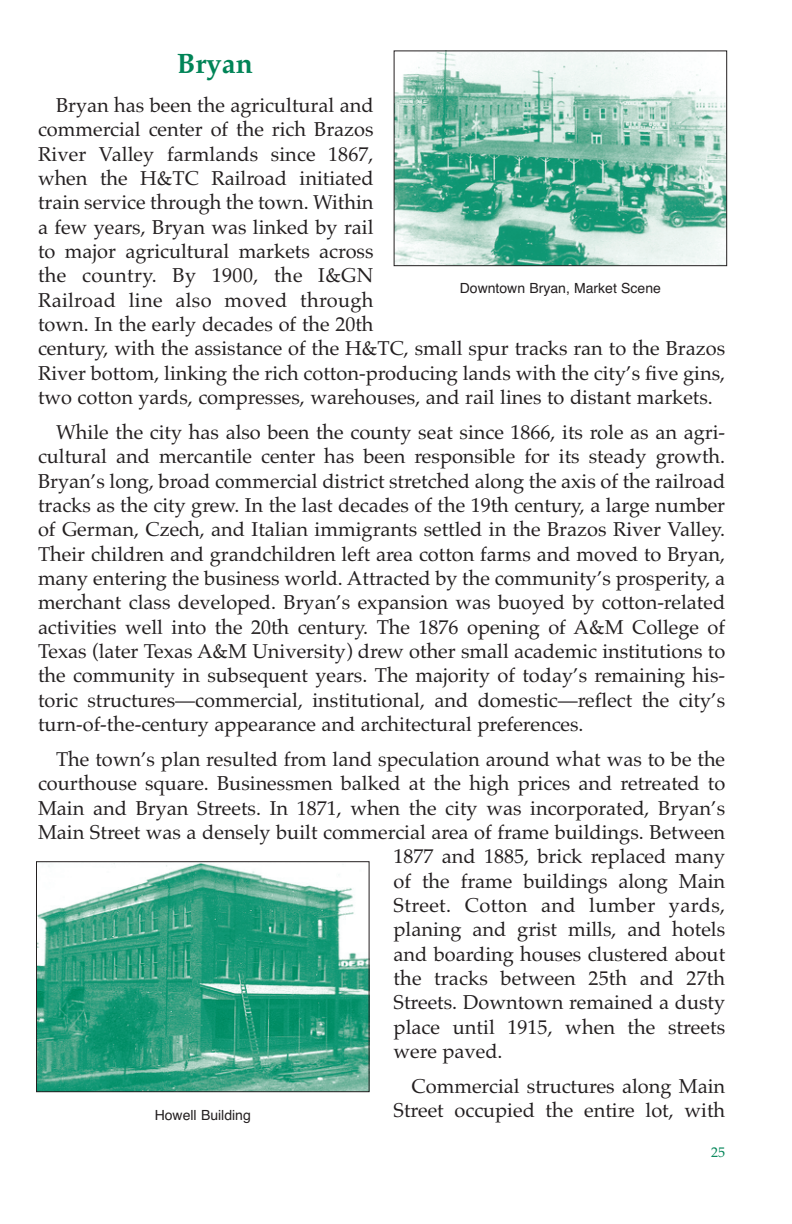
<style>
.page{position:relative;width:792px;height:1224px;background:#fff}
.page>*{position:absolute;margin:0;border:0;box-sizing:border-box;transform-origin:0 0}
.t1{font:700 28px "Palatino";color:#008457}
.t2{font:20px/24.4px "Palatino";color:#231f20}
.t3{font:20px "Palatino";letter-spacing:.02em;color:#231f20}
.t4{font:14px "Helvetica";color:#231f20}
.t5{font:14px "Palatino";color:#008457}
</style>
<div class="page">
<img style="left:38px;top:863px;width:330px;height:227px">
<div style="left:36px;top:861px;width:334px;height:231px;border:1px solid #231f20"></div>
<img style="left:396px;top:52px;width:329px;height:212px">
<div style="left:394px;top:50px;width:333px;height:216px;border:1px solid #231f20"></div>
<h1 class="t1" style="left:177px;top:53px;width:78px">Bryan</h1>
<p class="t2" style="left:38px;top:95px;width:689px;text-indent:18px">Bryan has been the agricultural and<br>commercial center of the rich Brazos<br>River Valley farmlands since 1867,<br>when the H&amp;TC Railroad initiated<br>train service through the town. Within<br>a few years, Bryan was linked by rail<br>to major agricultural markets across<br>the country. By 1900, the I&amp;GN<br>Railroad line also moved through<br>town. In the early decades of the 20th<br>century, with the assistance of the H&amp;TC, small spur tracks ran to the Brazos River bottom, linking the rich cotton-producing lands with the city’s five gins, two cotton yards, compresses, warehouses, and rail lines to distant markets.</p>
<p class="t2" style="left:38px;top:422px;width:689px;text-align:justify;text-indent:18px">While the city has also been the county seat since 1866, its role as an agri&shy;cultural and mercantile center has been responsible for its steady growth.<br>Bryan’s long, broad commercial district stretched along the axis of the railroad tracks as the city grew. In the last decades of the 19th century, a large number of German, Czech, and Italian immigrants settled in the Brazos River Valley.<br>Their children and grandchildren left area cotton farms and moved to Bryan, many entering the business world. Attracted by the community’s prosperity, a merchant class developed. Bryan’s expansion was buoyed by cotton-related activities well into the 20th century. The 1876 opening of A&amp;M College of Texas (later Texas A&amp;M University) drew other small academic institutions to the community in subsequent years. The majority of today’s remaining his&shy;toric structures—commercial, institutional, and domestic—reflect the city’s turn-of-the-century appearance and architectural preferences.</p>
<p class="t2" style="left:56px;top:749px;width:671px">The town’s plan resulted from land speculation around what was to be the</p>
<p class="t2" style="left:38px;top:774px;width:689px">courthouse square. Businessmen balked at the high prices and retreated to</p>
<p class="t2" style="left:38px;top:798px;width:689px">Main and Bryan Streets. In 1871, when the city was incorporated, Bryan’s</p>
<p class="t2" style="left:38px;top:822px;width:689px">Main Street was a densely built commercial area of frame buildings. Between</p>
<p class="t2" style="left:394px;top:847px;width:333px">1877 and 1885, brick replaced many</p>
<p class="t2" style="left:394px;top:871px;width:333px">of the frame buildings along Main</p>
<p class="t3" style="left:394px;top:897px;width:333px">Street. Cotton and lumber yards,</p>
<p class="t2" style="left:394px;top:920px;width:333px">planing and grist mills, and hotels</p>
<p class="t2" style="left:394px;top:944px;width:333px">and boarding houses clustered about</p>
<p class="t2" style="left:394px;top:968px;width:333px">the tracks between 25th and 27th</p>
<p class="t2" style="left:394px;top:993px;width:333px">Streets. Downtown remained a dusty</p>
<p class="t2" style="left:394px;top:1017px;width:333px">place until 1915, when the streets</p>
<p class="t2" style="left:394px;top:1041px;width:110px">were paved.</p>
<p class="t2" style="left:412px;top:1076px;width:315px">Commercial structures along Main</p>
<p class="t4" style="left:155px;top:1110px;width:98px">Howell Building</p>
<p class="t2" style="left:394px;top:1101px;width:333px">Street occupied the entire lot, with</p>
<p class="t4" style="left:460px;top:283px;width:203px">Downtown Bryan, Market Scene</p>
<p class="t5" style="left:711px;top:1147px;width:15px">25</p>
</div>
